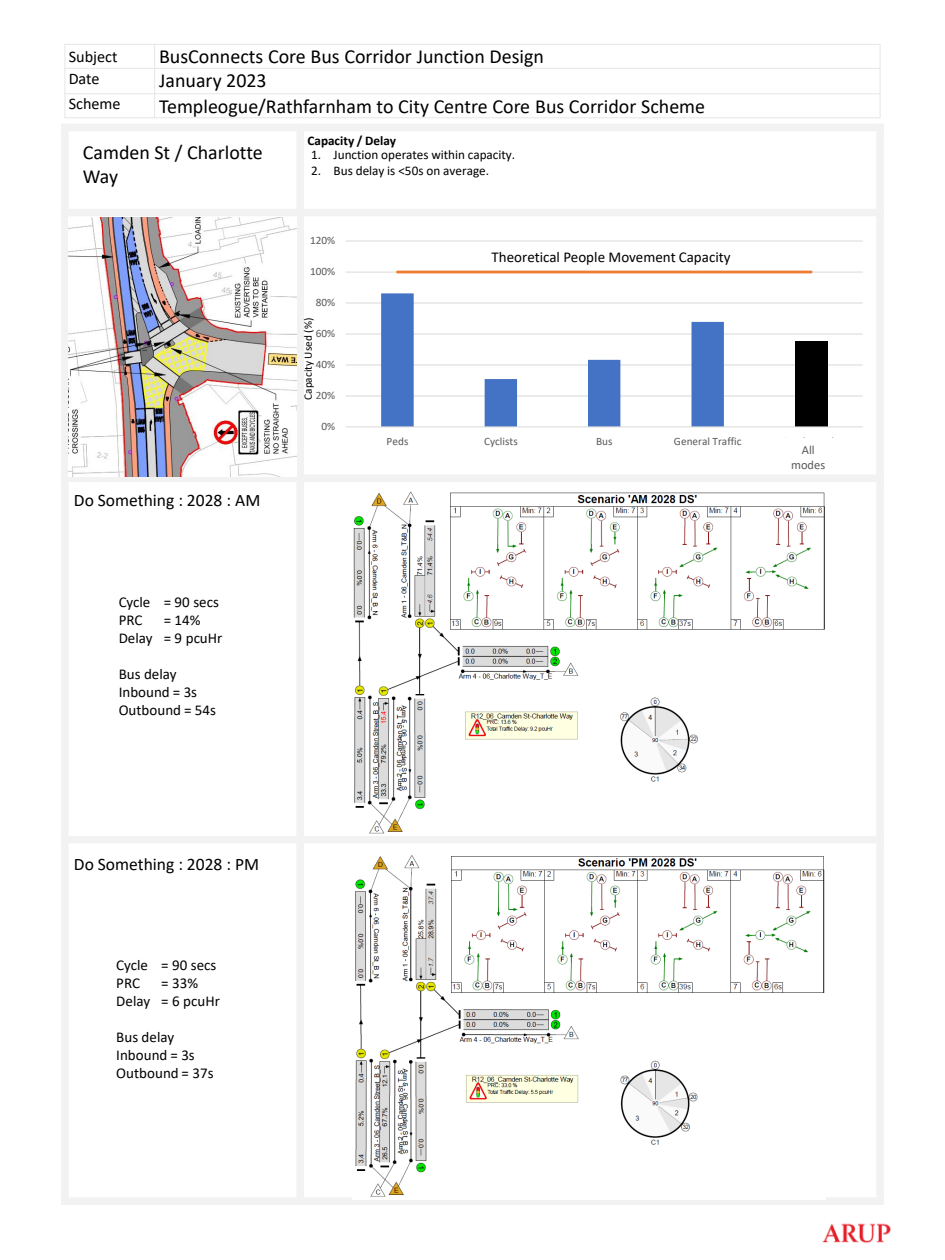
<style>
.page{position:relative;width:945px;height:1260px;background:#fff}
.page>*{position:absolute;margin:0;border:0;box-sizing:border-box;transform-origin:0 0}
.t1{font:20px/24px "Calibri";color:#000}
.t2{font:17.5px "Calibri";color:#000}
.t3{font:16.25px "Calibri";color:#000}
.t4{font:15px/18px "Calibri";color:#000}
.t5{font:13.25px "Calibri";color:#000}
.t6{font:700 13.25px "Calibri";color:#000}
.t7{font:12.5px/15px "Calibri";color:#595959;text-align:center}
.t8{font:11.25px "Calibri";color:#595959}
.t9{font:11.25px "Calibri";color:#000}
</style>
<div class="page">
<div style="left:296px;top:124px;width:8px;height:1081px;background:#f2f2f2"></div>
<div style="left:61px;top:209px;width:823px;height:7px;background:#f2f2f2"></div>
<div style="left:61px;top:475px;width:823px;height:7px;background:#f2f2f2"></div>
<div style="left:61px;top:836px;width:823px;height:7px;background:#f2f2f2"></div>
<div style="left:61px;top:124px;width:8px;height:1081px;background:#f2f2f2"></div>
<div style="left:876px;top:124px;width:8px;height:1081px;background:#f2f2f2"></div>
<div style="left:61px;top:124px;width:823px;height:7px;background:#f2f2f2"></div>
<div style="left:61px;top:1197px;width:823px;height:8px;background:#f2f2f2"></div>
<img style="left:822px;top:1223px;width:69px;height:20px">
<hr style="left:154px;top:44px;width:1px;height:74px;background:#e7e6e6">
<hr style="left:65px;top:68px;width:815px;height:1px;background:#e7e6e6">
<hr style="left:65px;top:93px;width:815px;height:1px;background:#e7e6e6">
<hr style="left:65px;top:44px;width:1px;height:74px;background:#e7e6e6">
<hr style="left:880px;top:44px;width:1px;height:74px;background:#e7e6e6">
<hr style="left:65px;top:44px;width:815px;height:1px;background:#e7e6e6">
<hr style="left:65px;top:117px;width:815px;height:1px;background:#e7e6e6">
<img style="left:68px;top:218px;width:228px;height:259px">
<hr style="left:346px;top:396px;width:517px;height:1px;background:#d9d9d9">
<hr style="left:346px;top:364px;width:517px;height:1px;background:#d9d9d9">
<hr style="left:346px;top:334px;width:517px;height:1px;background:#d9d9d9">
<hr style="left:346px;top:303px;width:517px;height:1px;background:#d9d9d9">
<hr style="left:346px;top:272px;width:517px;height:1px;background:#d9d9d9">
<hr style="left:346px;top:241px;width:517px;height:1px;background:#d9d9d9">
<div style="left:795px;top:342px;width:32px;height:85px;background:#000"></div>
<svg style="left:381px;top:293px;width:343px;height:133px"></svg>
<hr style="left:346px;top:426px;width:517px;height:1px;background:#d9d9d9">
<hr style="left:397px;top:271px;width:414px;height:2px;background:#ed7d31">
<img style="left:353px;top:491px;width:472px;height:343px">
<img style="left:353px;top:855px;width:473px;height:344px">
<p class="t3" style="left:69px;top:50px;width:50px">Subject</p>
<h1 class="t1" style="left:159px;top:46px;width:386px">BusConnects Core Bus Corridor Junction Design</h1>
<p class="t3" style="left:69px;top:71px;width:32px">Date</p>
<h1 class="t1" style="left:159px;top:70px;width:109px">January 2023</h1>
<p class="t3" style="left:69px;top:97px;width:54px">Scheme</p>
<h1 class="t1" style="left:159px;top:96px;width:547px">Templeogue/Rathfarnham to City Centre Core Bus Corridor Scheme</h1>
<p class="t5" style="left:311px;top:149px;width:206px">1. Junction operates within capacity.</p>
<p class="t5" style="left:311px;top:165px;width:179px">2. Bus delay is &lt;50s on average.</p>
<p class="t6" style="left:308px;top:135px;width:90px">Capacity / Delay</p>
<h1 class="t1" style="left:83px;top:142px;width:182px">Camden St / Charlotte<br>Way</h1>
<p class="t2" style="left:74px;top:493px;width:188px">Do Something : 2028 : AM</p>
<p class="t4" style="left:119px;top:595px;width:102px">Cycle = 90 secs<br>PRC</p>
<p class="t4" style="left:119px;top:613px;width:105px;text-indent:45px">= 14%<br>Delay = 9 pcuHr</p>
<p class="t4" style="left:119px;top:667px;width:99px">Bus delay<br>Inbound = 3s<br>Outbound = 54s</p>
<p class="t8" style="left:310px;top:236px;width:27px">120%</p>
<p class="t8" style="left:310px;top:267px;width:27px">100%</p>
<p class="t8" style="left:316px;top:298px;width:21px">80%</p>
<p class="t9" style="left:303px;top:400px;width:83px;rotate:-90deg">Capacity Used (%)</p>
<p class="t8" style="left:316px;top:329px;width:21px">60%</p>
<p class="t8" style="left:316px;top:360px;width:21px">40%</p>
<p class="t8" style="left:316px;top:391px;width:21px">20%</p>
<p class="t8" style="left:322px;top:422px;width:15px">0%</p>
<p class="t4" style="left:492px;top:249px;width:241px">Theoretical People Movement Capacity</p>
<p class="t8" style="left:387px;top:436px;width:23px">Peds</p>
<p class="t8" style="left:484px;top:436px;width:35px">Cyclists</p>
<p class="t8" style="left:596px;top:436px;width:18px">Bus</p>
<p class="t8" style="left:674px;top:436px;width:69px">General Traffic</p>
<p class="t7" style="left:791px;top:443px;width:36px">All modes</p>
<p class="t2" style="left:74px;top:857px;width:187px">Do Something : 2028 : PM</p>
<p class="t4" style="left:116px;top:958px;width:102px">Cycle = 90 secs<br>PRC</p>
<p class="t4" style="left:116px;top:976px;width:105px;text-indent:45px">= 33%<br>Delay = 6 pcuHr</p>
<p class="t4" style="left:116px;top:1030px;width:99px">Bus delay<br>Inbound = 3s<br>Outbound = 37s</p>
</div>
